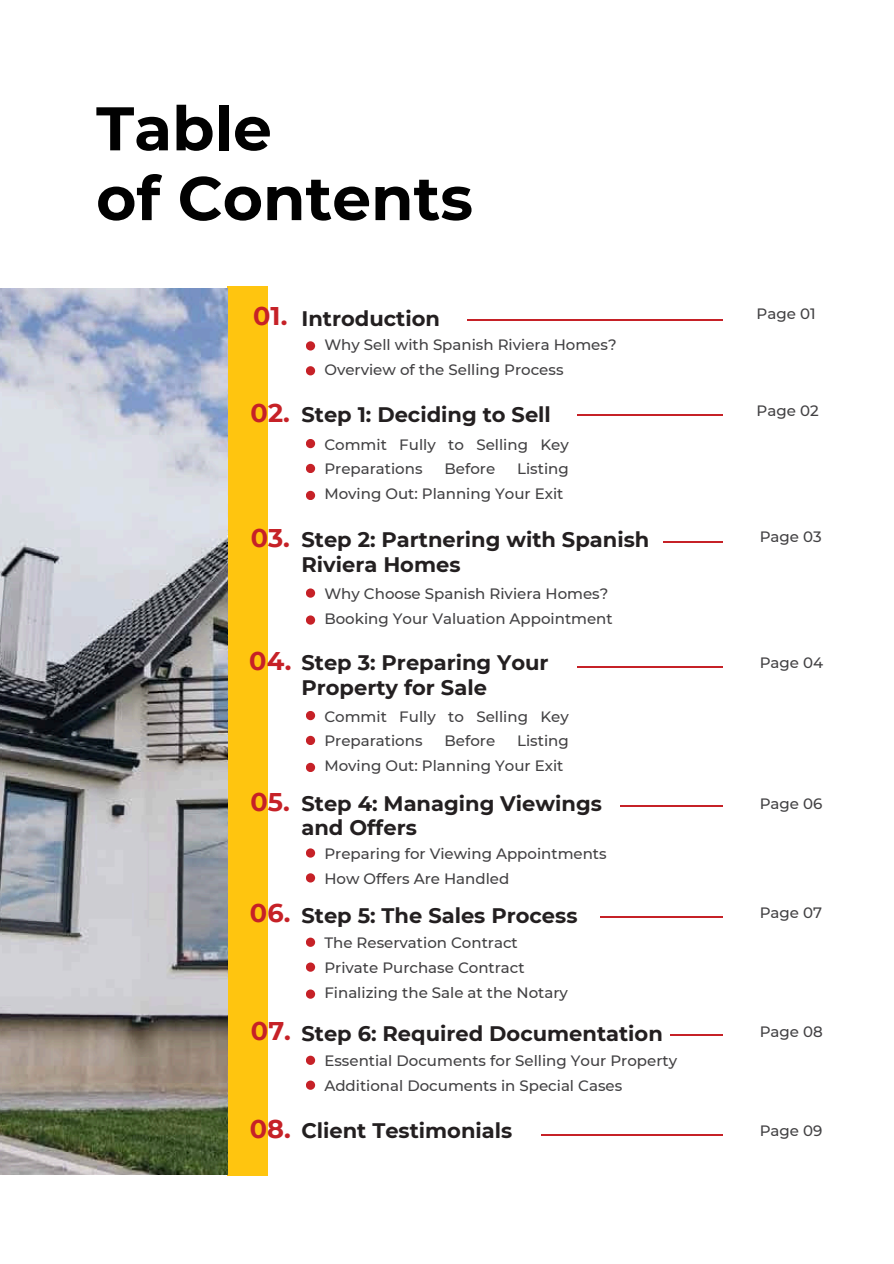
<style>
.page{position:relative;width:894px;height:1264px;background:#fff}
.page>*{position:absolute;margin:0;border:0;box-sizing:border-box;transform-origin:0 0}
.t1{font:700 61.5px/69.8px "Montserrat";color:#010101}
.t2{font:700 25.5px "Montserrat";color:#c62127}
.t3{font:700 21px/24.8px "Montserrat";color:#231f20}
.t4{font:500 15px/24.8px "Montserrat";color:#424143}
</style>
<div class="page">
<div style="left:227px;top:286px;width:40px;height:889px;background:#ffc50f"></div>
<div style="left:306px;top:341px;width:9px;height:9px;background:#c62127;border-radius:50%"></div>
<div style="left:306px;top:366px;width:9px;height:9px;background:#c62127;border-radius:50%"></div>
<div style="left:306px;top:439px;width:9px;height:9px;background:#c62127;border-radius:50%"></div>
<div style="left:306px;top:464px;width:9px;height:9px;background:#c62127;border-radius:50%"></div>
<div style="left:306px;top:491px;width:9px;height:9px;background:#c62127;border-radius:50%"></div>
<div style="left:306px;top:588px;width:9px;height:9px;background:#c62127;border-radius:50%"></div>
<div style="left:306px;top:615px;width:9px;height:9px;background:#c62127;border-radius:50%"></div>
<div style="left:306px;top:711px;width:9px;height:9px;background:#c62127;border-radius:50%"></div>
<div style="left:306px;top:735px;width:9px;height:10px;background:#c62127;border-radius:50%"></div>
<div style="left:306px;top:762px;width:9px;height:10px;background:#c62127;border-radius:50%"></div>
<div style="left:306px;top:848px;width:9px;height:9px;background:#c62127;border-radius:50%"></div>
<div style="left:306px;top:873px;width:9px;height:9px;background:#c62127;border-radius:50%"></div>
<div style="left:306px;top:937px;width:9px;height:9px;background:#c62127;border-radius:50%"></div>
<div style="left:306px;top:962px;width:9px;height:9px;background:#c62127;border-radius:50%"></div>
<div style="left:306px;top:989px;width:9px;height:9px;background:#c62127;border-radius:50%"></div>
<div style="left:306px;top:1055px;width:9px;height:9px;background:#c62127;border-radius:50%"></div>
<div style="left:306px;top:1080px;width:9px;height:9px;background:#c62127;border-radius:50%"></div>
<img style="left:0;top:288px;width:227px;height:886px">
<hr style="left:467px;top:319px;width:255px;height:2px;background:#c62127">
<hr style="left:540px;top:1133px;width:182px;height:2px;background:#c62127">
<hr style="left:577px;top:414px;width:145px;height:1px;background:#c62127">
<hr style="left:577px;top:666px;width:145px;height:1px;background:#c62127">
<hr style="left:600px;top:916px;width:122px;height:2px;background:#c62127">
<hr style="left:619px;top:805px;width:103px;height:2px;background:#c62127">
<hr style="left:663px;top:541px;width:59px;height:2px;background:#c62127">
<hr style="left:669px;top:1034px;width:53px;height:2px;background:#c62127">
<h1 class="t1" style="left:96px;top:91px;width:378px">Table<br>of Contents</h1>
<h2 class="t2" style="left:253px;top:298px;width:36px">01.</h2>
<h3 class="t3" style="left:301px;top:305px;width:140px">Introduction</h3>
<p class="t4" style="left:324px;top:331px;width:293px">Why Sell with Spanish Riviera Homes?<br>Overview of the Selling Process</p>
<h2 class="t2" style="left:250px;top:394px;width:41px">02.</h2>
<h3 class="t3" style="left:301px;top:401px;width:251px">Step 1: Deciding to Sell</h3>
<p class="t4" style="left:324px;top:431px;width:246px">Commit Fully to Selling Key<br>Preparations</p>
<p class="t4" style="left:324px;top:456px;width:246px;text-indent:193px">Listing<br>Moving Out: Planning Your Exit</p>
<p class="t4" style="left:444px;top:456px;width:52px">Before</p>
<h2 class="t2" style="left:251px;top:519px;width:41px">03.</h2>
<h3 class="t3" style="left:301px;top:526px;width:349px">Step 2: Partnering with Spanish<br>Riviera Homes</h3>
<p class="t4" style="left:324px;top:580px;width:290px">Why Choose Spanish Riviera Homes?<br>Booking Your Valuation Appointment</p>
<h2 class="t2" style="left:249px;top:642px;width:44px">04.</h2>
<h3 class="t3" style="left:301px;top:649px;width:249px">Step 3: Preparing Your<br>Property for Sale</h3>
<p class="t4" style="left:324px;top:703px;width:246px">Commit Fully to Selling Key<br>Preparations</p>
<p class="t4" style="left:324px;top:728px;width:246px;text-indent:193px">Listing<br>Moving Out: Planning Your Exit</p>
<p class="t4" style="left:444px;top:728px;width:52px">Before</p>
<h2 class="t2" style="left:250px;top:783px;width:41px">05.</h2>
<h3 class="t3" style="left:301px;top:789px;width:302px">Step 4: Managing Viewings and Offers</h3>
<p class="t4" style="left:324px;top:840px;width:284px">Preparing for Viewing Appointments<br>How Offers Are Handled</p>
<h2 class="t2" style="left:250px;top:894px;width:42px">06.</h2>
<h3 class="t3" style="left:301px;top:901px;width:277px">Step 5: The Sales Process</h3>
<p class="t4" style="left:324px;top:929px;width:245px">The Reservation Contract<br>Private Purchase Contract<br>Finalizing the Sale at the Notary</p>
<h2 class="t2" style="left:251px;top:1013px;width:41px">07.</h2>
<h3 class="t3" style="left:301px;top:1019px;width:363px">Step 6: Required Documentation</h3>
<p class="t4" style="left:324px;top:1047px;width:354px">Essential Documents for Selling Your Property<br>Additional Documents in Special Cases</p>
<h2 class="t2" style="left:249px;top:1110px;width:43px">08.</h2>
<h3 class="t3" style="left:301px;top:1117px;width:212px">Client Testimonials</h3>
<p class="t4" style="left:756px;top:301px;width:60px">Page 01</p>
<p class="t4" style="left:756px;top:398px;width:63px">Page 02</p>
<p class="t4" style="left:759px;top:523px;width:63px">Page 03</p>
<p class="t4" style="left:759px;top:650px;width:65px">Page 04</p>
<p class="t4" style="left:759px;top:790px;width:64px">Page 06</p>
<p class="t4" style="left:759px;top:899px;width:64px">Page 07</p>
<p class="t4" style="left:759px;top:1019px;width:65px">Page 08</p>
<p class="t4" style="left:759px;top:1118px;width:64px">Page 09</p>
</div>
